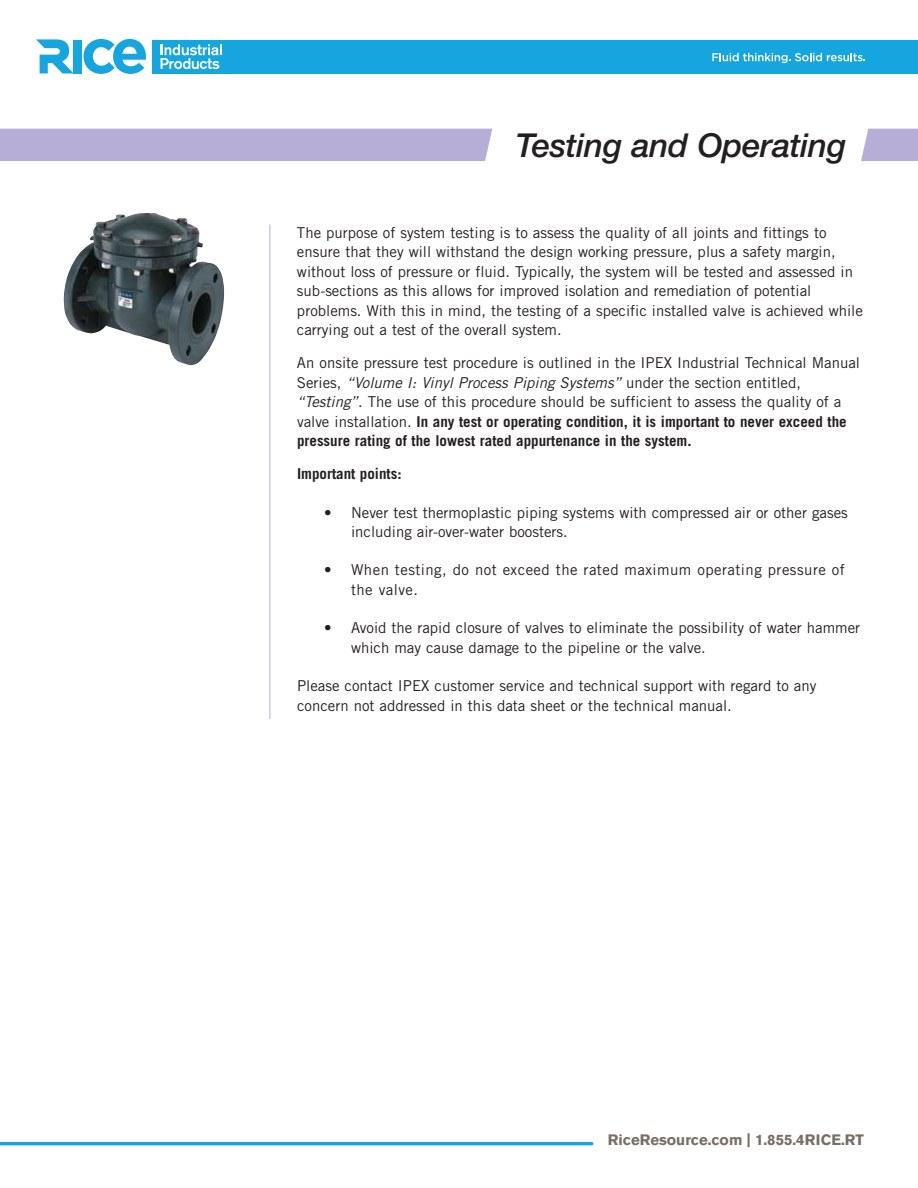
<style>
.page{position:relative;width:918px;height:1188px;background:#fff}
.page>*{position:absolute;margin:0;border:0;box-sizing:border-box;transform-origin:0 0}
.t1{font:italic 500 33px "Helvetica Neue LT";letter-spacing:-.01em;color:#231f20}
.t2{font:15px/19.5px "Trade Gothic";color:#231f20}
.t3{font:15px/19.5px "Trade Gothic";letter-spacing:.03em;color:#231f20}
.copy_white{font:700 15px "Akzidenz Grotesk Std";color:#786e64}
.t4{font:700 15px "Trade Gothic";color:#231f20}
.s1{font-style:italic}
.s2{font-weight:700}
</style>
<div class="page">
<div style="left:153px;top:40px;width:765px;height:33px;background:#16a6df"></div>
<svg style="left:84px;top:39px;width:62px;height:35px"></svg>
<div style="left:73px;top:40px;width:8px;height:33px;background:#16a6df"></div>
<svg style="left:36px;top:39px;width:37px;height:34px"></svg>
<hr style="left:0;top:1142px;width:593px;height:3px;background:#16a6df">
<svg style="left:160px;top:44px;width:62px;height:25px"></svg>
<svg style="left:712px;top:53px;width:153px;height:10px"></svg>
<svg style="left:861px;top:129px;width:57px;height:32px"></svg>
<div style="left:0;top:129px;width:492px;height:32px;background:#b6aed6"></div>
<hr style="left:270px;top:224px;width:1px;height:495px;background:#b6aed6">
<img style="left:63px;top:213px;width:161px;height:152px">
<p class="t1" style="left:516px;top:125px;width:332px">Testing and Operating</p>
<p class="t2" style="left:297px;top:222px;width:567px">The purpose of system testing is to assess the quality of all joints and fittings to ensure that they will withstand the design working pressure, plus a safety margin, without loss of pressure or fluid. Typically, the system will be tested and assessed in sub-sections as this allows for improved isolation and remediation of potential problems. With this in mind, the testing of a specific installed valve is achieved while carrying out a test of the overall system.</p>
<p class="t2" style="left:297px;top:353px;width:565px">An onsite pressure test procedure is outlined in the IPEX Industrial Technical Manual S e r i es , <span class="s1">“Volume I: Vinyl Process Piping Systems”</span> u n d e r t h e sect i o n e n t i t l ed , <span class="s1">“Testing”</span>. The use of this procedure should be sufficient to assess the quality of a valve installation. <span class="s2">In any test or operating condition, it is important to never exceed the pressure rating of the lowest rated appurtenance in the system.</span></p>
<p class="t4" style="left:297px;top:465px;width:106px">Important points:</p>
<p class="t2" style="left:351px;top:502px;width:498px;text-indent:-27px"><span class="s2">•</span> Never test thermoplastic piping systems with compressed air or other gases including air-over-water boosters.</p>
<p class="t3" style="left:351px;top:560px;width:495px;text-indent:-27px"><span class="s2">•</span> When testing, do not exceed the rated maximum operating pressure of the valve.</p>
<p class="t2" style="left:351px;top:618px;width:511px;text-indent:-27px"><span class="s2">•</span> Avoid the rapid closure of valves to eliminate the possibility of water hammer which may cause damage to the pipeline or the valve.</p>
<p class="t2" style="left:297px;top:676px;width:521px">Please contact IPEX customer service and technical support with regard to any concern not addressed in this data sheet or the technical manual.</p>
<p class="copy_white" style="left:608px;top:1131px;width:258px">RiceResource.com | 1.855.4RICE.RT</p>
</div>
